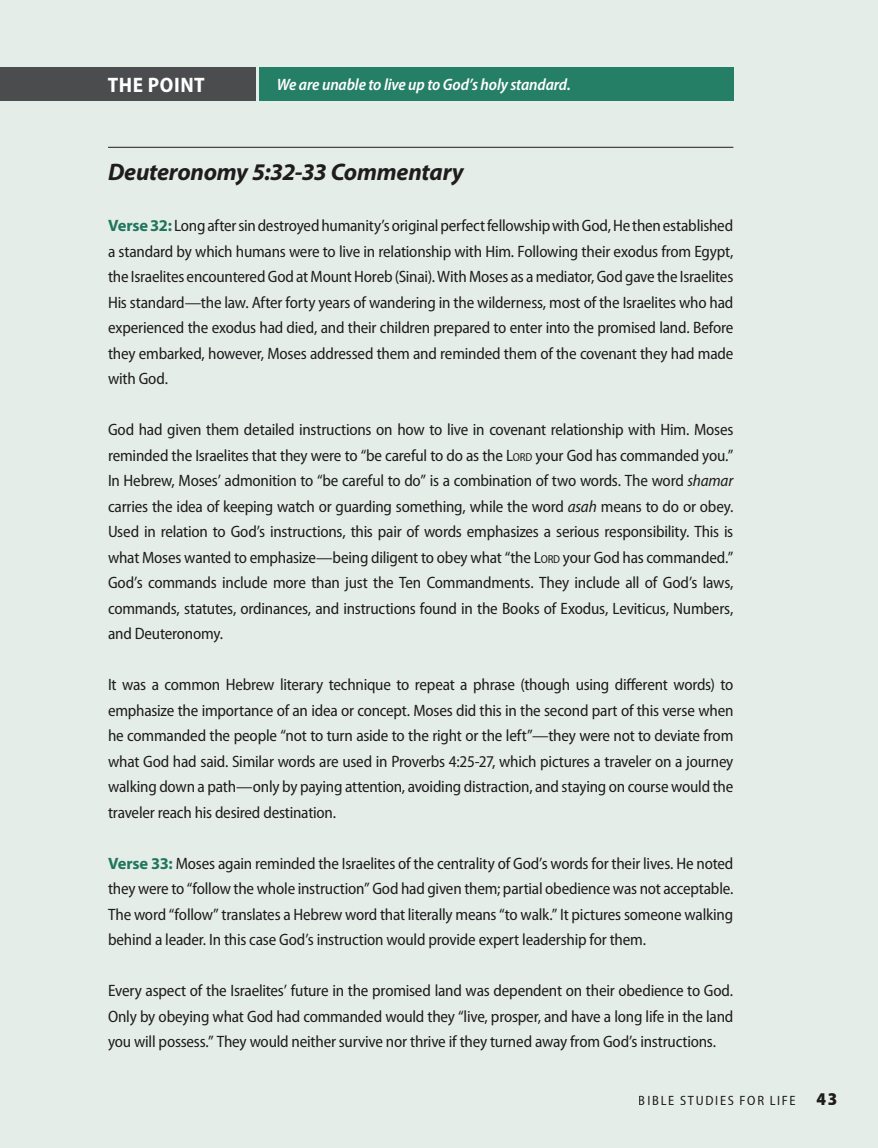
<style>
.page{position:relative;width:878px;height:1148px;background:#e5ede9}
.page>*{position:absolute;margin:0;border:0;box-sizing:border-box;transform-origin:0 0}
.t1{font:italic 700 24px "Myriad Pro";letter-spacing:-.01em;color:#231f20}
.t2{font:700 semi-condensed 21px "Myriad Pro";letter-spacing:.025em;color:#fff}
.t3{font:semi-condensed 16.5px/25.5px "Myriad Pro";letter-spacing:-.015em;color:#231f20;text-align:justify}
.t4{font:italic 600 semi-condensed 16.5px "Myriad Pro";letter-spacing:-.01em;color:#fff}
.t5{font:semi-condensed 13.5px "Myriad Pro";letter-spacing:.125em;color:#231f20}
.s1{font-weight:700;font-stretch:normal;color:#257f66}
.s2{font-size:11.55px}
.s3{font-style:italic}
.s4{font-style:inherit}
.s5{font-weight:900;font-size:18px}
</style>
<div class="page">
<div style="left:259px;top:68px;width:474px;height:33px;background:#257f66"></div>
<hr style="left:108px;top:147px;width:625px;height:1px;background:#231f20">
<div style="left:0;top:68px;width:256px;height:33px;background:#4b4c4d"></div>
<p class="t2" style="left:108px;top:72px;width:98px">THE POINT</p>
<p class="t4" style="left:277px;top:75px;width:296px">We are unable to live up to God’s holy standard.</p>
<h1 class="t1" style="left:108px;top:156px;width:357px">Deuteronomy 5:32-33 Commentary</h1>
<p class="t3" style="left:108px;top:212px;width:627px"><span class="s1">Verse 32:</span> Long after sin destroyed humanity’s original perfect fellowship with God, He then established a standard by which humans were to live in relationship with Him. Following their exodus from Egypt, the Israelites encountered God at Mount Horeb (Sinai). With Moses as a mediator, God gave the Israelites His standard—the law. After forty years of wandering in the wilderness, most of the Israelites who had experienced the exodus had died, and their children prepared to enter into the promised land. Before they embarked, however, Moses addressed them and reminded them of the covenant they had made with God.</p>
<p class="t3" style="left:108px;top:416px;width:627px">God had given them detailed instructions on how to live in covenant relationship with Him. Moses reminded the Israelites that they were to “be careful to do as the L<span class="s2">ORD</span> your God has commanded you.” In Hebrew, Moses’ admonition to “be careful to do” is a combination of two words. The word <span class="s3">shamar </span>carries the idea of keeping watch or guarding something, while the word <span class="s3">asah</span> means to do or obey.<br>Used in relation to God’s instructions, this pair of words emphasizes a serious responsibility. This is what Moses wanted to emphasize—being diligent to obey what “the <span class="s4">L</span><span class="s2">ORD</span> your God has commanded.” God’s commands include more than just the Ten Commandments. They include all of God’s laws, commands, statutes, ordinances, and instructions found in the Books of Exodus, Leviticus, Numbers, and Deuteronomy.</p>
<p class="t3" style="left:108px;top:671px;width:627px">It was a common Hebrew literary technique to repeat a phrase (though using different words) to emphasize the importance of an idea or concept. Moses did this in the second part of this verse when he commanded the people “not to turn aside to the right or the left”—they were not to deviate from what God had said. Similar words are used in Proverbs 4:25-27, which pictures a traveler on a journey walking down a path—only by paying attention, avoiding distraction, and staying on course would the traveler reach his desired destination.</p>
<p class="t3" style="left:108px;top:850px;width:626px"><span class="s1">Verse 33:</span> Moses again reminded the Israelites of the centrality of God’s words for their lives. He noted they were to “follow the whole instruction” God had given them; partial obedience was not acceptable.<br>The word “follow” translates a Hebrew word that literally means “to walk.” It pictures someone walking behind a leader. In this case God’s instruction would provide expert leadership for them.</p>
<p class="t3" style="left:108px;top:977px;width:627px">Every aspect of the Israelites’ future in the promised land was dependent on their obedience to God.<br>Only by obeying what God had commanded would they “live, prosper, and have a long life in the land you will possess.” They would neither survive nor thrive if they turned away from God’s instructions.</p>
<p class="t5" style="left:639px;top:1092px;width:200px">BIBLE STUDIES FOR LIFE <span class="s5">43</span></p>
</div>
